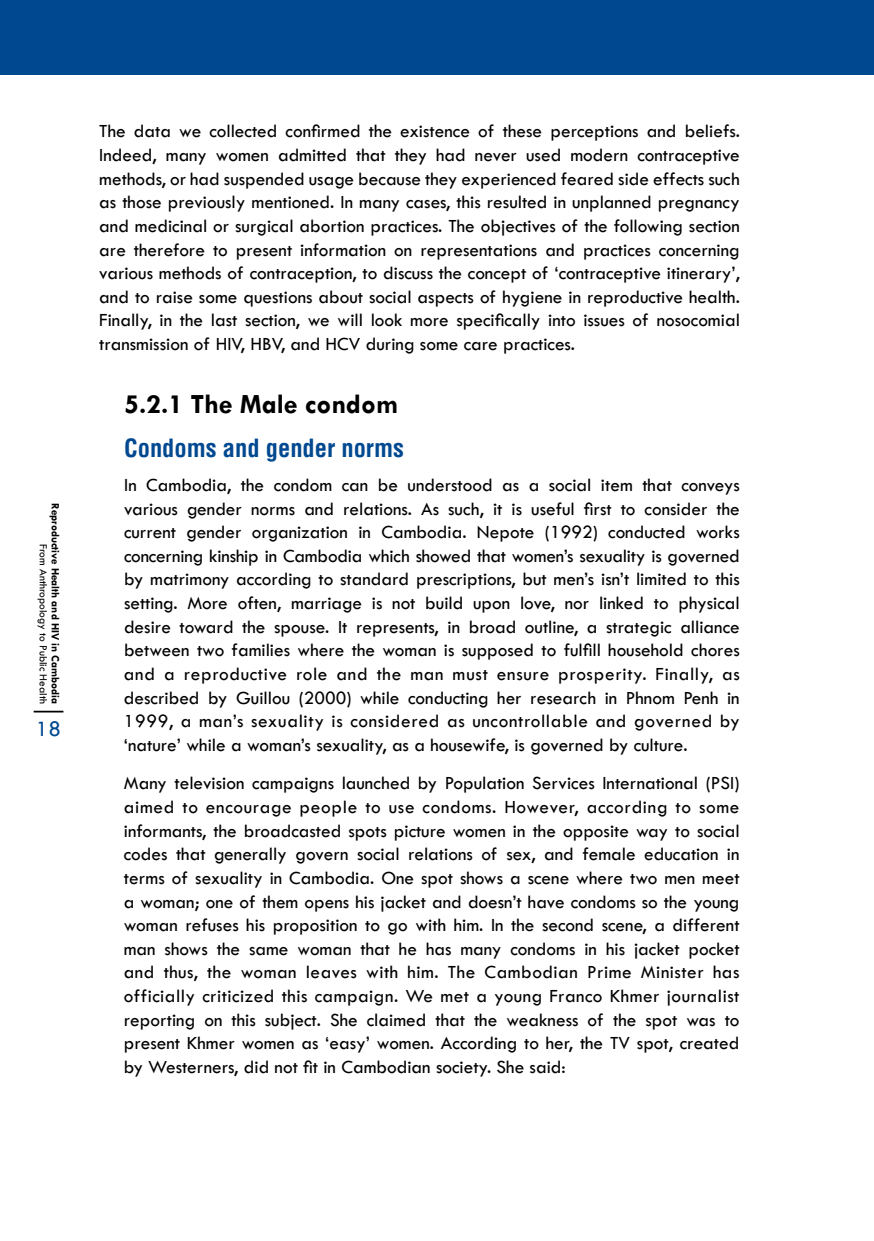
<style>
.page{position:relative;width:874px;height:1241px;background:#fff}
.page>*{position:absolute;margin:0;border:0;box-sizing:border-box;transform-origin:0 0}
.t1{font:700 28px "Tw Cen";color:#000}
.t2{font:700 condensed 24.5px "Helvetica";color:#004990}
.t3{font:22.75px "Tw Cen";color:#004990}
.t4{font:19.25px/23.6px "Tw Cen";color:#000;text-align:justify}
.t5{font:700 11.38px "Tw Cen";color:#000}
.t6{font:11.38px "Tw Cen";color:#000}
</style>
<div class="page">
<hr style="left:34px;top:710px;width:29px;height:2px;background:#000">
<div style="left:0;top:0;width:873px;height:74px;background:#004990"></div>
<p class="t5" style="left:62px;top:503px;width:202px;rotate:90deg">Reproductive Health and HIV in Cambodia</p>
<p class="t6" style="left:50px;top:544px;width:161px;rotate:90deg">From Anthropology to Public Health</p>
<p class="t3" style="left:36px;top:714px;width:27px">18</p>
<p class="t4" style="left:99px;top:119px;width:641px">The data we collected confirmed the existence of these perceptions and beliefs.<br>Indeed, many women admitted that they had never used modern contraceptive methods, or had suspended usage because they experienced feared side effects such as those previously mentioned. In many cases, this resulted in unplanned pregnancy and medicinal or surgical abortion practices. The objectives of the following section are therefore to present information on representations and practices concerning various methods of contraception, to discuss the concept of ‘contraceptive itinerary’, and to raise some questions about social aspects of hygiene in reproductive health.<br>Finally, in the last section, we will look more specifically into issues of nosocomial transmission of HIV, HBV, and HCV during some care practices.</p>
<h1 class="t1" style="left:124px;top:387px;width:275px">5.2.1 The Male condom</h1>
<p class="t2" style="left:124px;top:433px;width:281px">Condoms and gender norms</p>
<p class="t4" style="left:124px;top:473px;width:617px">In Cambodia, the condom can be understood as a social item that conveys various gender norms and relations. As such, it is useful first to consider the current gender organization in Cambodia. Nepote (1992) conducted works concerning kinship in Cambodia which showed that women’s sexuality is governed by matrimony according to standard prescriptions, but men’s isn’t limited to this setting. More often, marriage is not build upon love, nor linked to physical desire toward the spouse. It represents, in broad outline, a strategic alliance between two families where the woman is supposed to fulfill household chores and a reproductive role and the man must ensure prosperity. Finally, as described by Guillou (2000) while conducting her research in Phnom Penh in 1999, a man’s sexuality is considered as uncontrollable and governed by ‘nature’ while a woman’s sexuality, as a housewife, is governed by culture.</p>
<p class="t4" style="left:124px;top:771px;width:617px">Many television campaigns launched by Population Services International (PSI) aimed to encourage people to use condoms. However, according to some informants, the broadcasted spots picture women in the opposite way to social codes that generally govern social relations of sex, and female education in terms of sexuality in Cambodia. One spot shows a scene where two men meet a woman; one of them opens his jacket and doesn’t have condoms so the young woman refuses his proposition to go with him. In the second scene, a different man shows the same woman that he has many condoms in his jacket pocket and thus, the woman leaves with him. The Cambodian Prime Minister has officially criticized this campaign. We met a young Franco Khmer journalist reporting on this subject. She claimed that the weakness of the spot was to present Khmer women as ‘easy’ women. According to her, the TV spot, created by Westerners, did not fit in Cambodian society. She said:</p>
</div>
